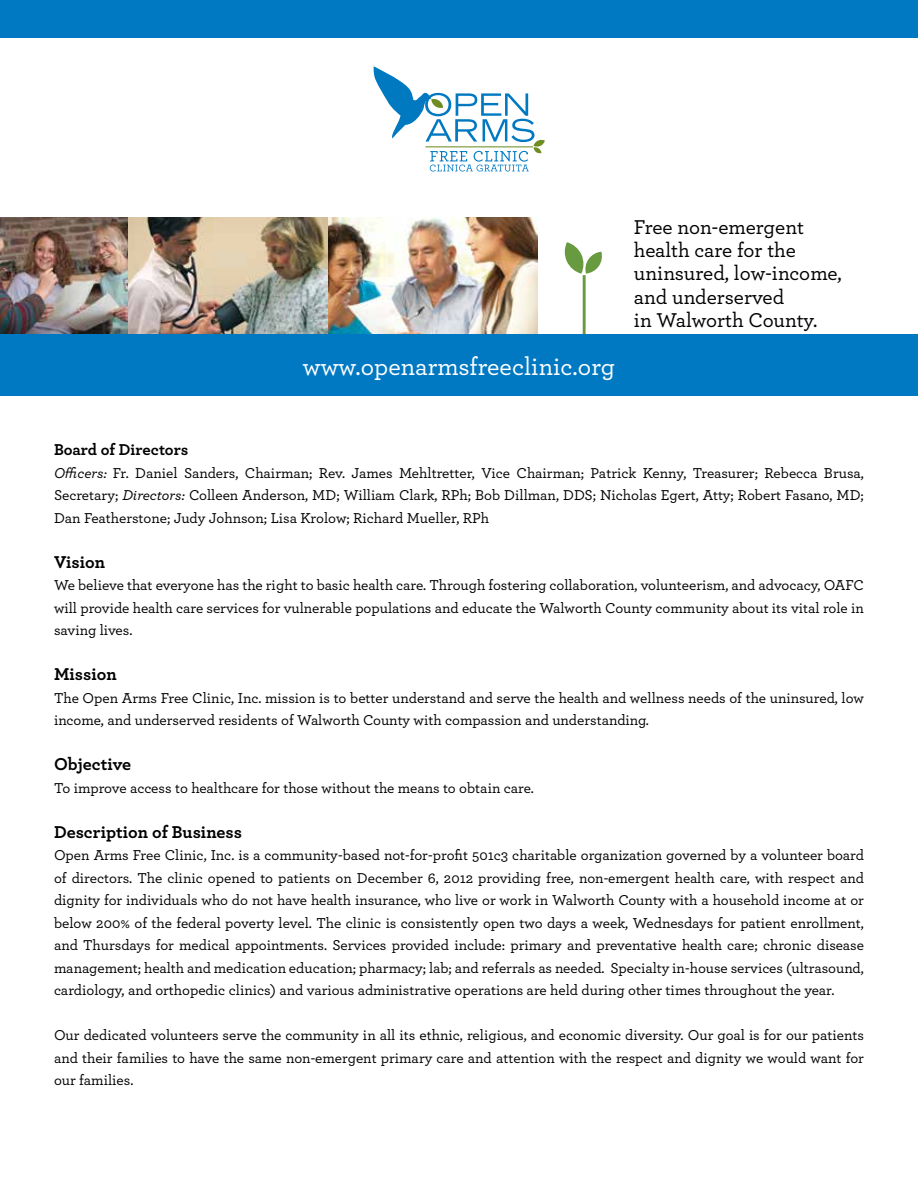
<style>
.page{position:relative;width:918px;height:1188px;background:#fff}
.page>*{position:absolute;margin:0;border:0;box-sizing:border-box;transform-origin:0 0}
.t1{font:500 25.65px "Archer";color:#fff}
.t2{font:500 21px/23.2px "Archer";color:#000}
.t3{font:700 18px "Archer";color:#000}
.t4{font:700 16.5px "Archer";color:#000}
.t5{font:500 15px/22.5px "Archer";color:#000;text-align:justify}
.s1{font-style:italic}
</style>
<div class="page">
<svg style="left:564px;top:242px;width:38px;height:32px"></svg>
<hr style="left:583px;top:275px;width:3px;height:114px;background:#689a40">
<img style="left:0;top:218px;width:128px;height:116px">
<img style="left:327px;top:218px;width:210px;height:116px">
<img style="left:128px;top:218px;width:199px;height:116px">
<div style="left:0;top:334px;width:918px;height:62px;background:#0079c2"></div>
<div style="left:0;top:0;width:918px;height:37px;background:#0079c2"></div>
<svg style="left:373px;top:66px;width:172px;height:106px"></svg>
<h1 class="t1" style="left:303px;top:348px;width:314px">www.openarmsfreeclinic.org</h1>
<h2 class="t2" style="left:634px;top:214px;width:209px">Free non-emergent health care for the uninsured, low-income, and underserved<br>in Walworth County.</h2>
<p class="t4" style="left:54px;top:437px;width:136px">Board of Directors</p>
<p class="t5" style="left:54px;top:461px;width:812px"><span class="s1">Officers:</span> Fr. Daniel Sanders, Chairman; Rev. James Mehltretter, Vice Chairman; Patrick Kenny, Treasurer; Rebecca Brusa, Secretary; <span class="s1">Directors:</span> Colleen Anderson, MD; William Clark, RPh; Bob Dillman, DDS; Nicholas Egert, Atty; Robert Fasano, MD; Dan Featherstone; Judy Johnson; Lisa Krolow; Richard Mueller, RPh</p>
<p class="t3" style="left:54px;top:548px;width:53px">Vision</p>
<p class="t5" style="left:54px;top:573px;width:811px">We believe that everyone has the right to basic health care. Through fostering collaboration, volunteerism, and advocacy, OAFC will provide health care services for vulnerable populations and educate the Walworth County community about its vital role in saving lives.</p>
<p class="t3" style="left:54px;top:660px;width:64px">Mission</p>
<p class="t5" style="left:54px;top:686px;width:812px">The Open Arms Free Clinic, Inc. mission is to better understand and serve the health and wellness needs of the uninsured, low income, and underserved residents of Walworth County with compassion and understanding.</p>
<p class="t3" style="left:54px;top:750px;width:79px">Objective</p>
<p class="t5" style="left:54px;top:776px;width:481px">To improve access to healthcare for those without the means to obtain care.</p>
<p class="t3" style="left:54px;top:818px;width:190px">Description of Business</p>
<p class="t5" style="left:54px;top:843px;width:812px">Open Arms Free Clinic, Inc. is a community-based not-for-profit 501c3 charitable organization governed by a volunteer board of directors. The clinic opened to patients on December 6, 2012 providing free, non-emergent health care, with respect and dignity for individuals who do not have health insurance, who live or work in Walworth County with a household income at or below 200% of the federal poverty level. The clinic is consistently open two days a week, Wednesdays for patient enrollment, and Thursdays for medical appointments. Services provided include: primary and preventative health care; chronic disease management; health and medication education; pharmacy; lab; and referrals as needed. Specialty in-house services (ultrasound, cardiology, and orthopedic clinics) and various administrative operations are held during other times throughout the year.</p>
<p class="t5" style="left:54px;top:1023px;width:812px">Our dedicated volunteers serve the community in all its ethnic, religious, and economic diversity. Our goal is for our patients and their families to have the same non-emergent primary care and attention with the respect and dignity we would want for our families.</p>
</div>
